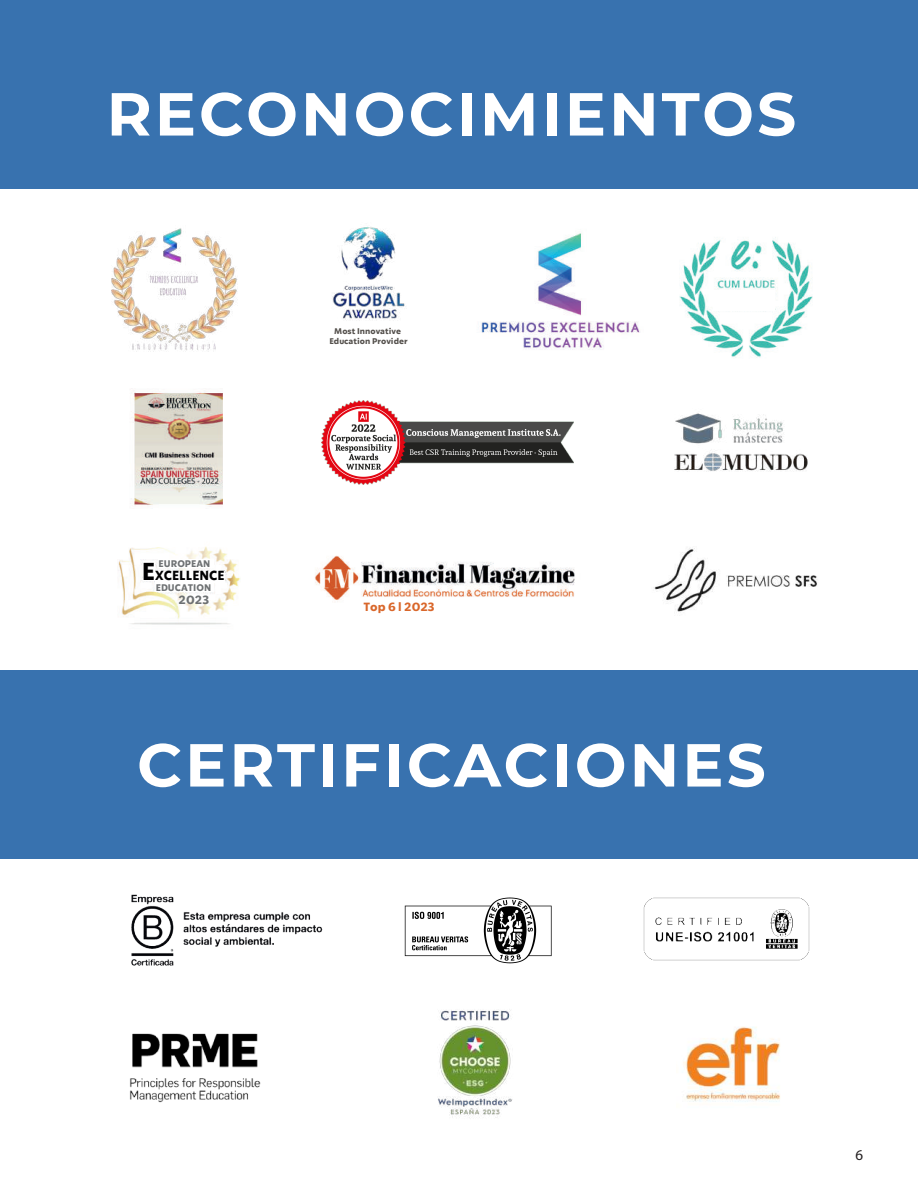
<style>
.page{position:relative;width:918px;height:1188px;background:#fff}
.page>*{position:absolute;margin:0;border:0;box-sizing:border-box;transform-origin:0 0}
.t1{font:700 60.6px "Montserrat";letter-spacing:.05em;color:#fff}
.t2{font:15px "Myriad Pro";color:#231f20}
.t3{font:700 12.9px "So Do Sans";color:#000002}
.t4{font:700 11.7px "So Do Sans";color:#d9672b}
.t5{font:700 11.7px "So Do Sans";color:#6e7173}
.t6{font:700 9.45px "So Do Sans";color:#6e7173}
.t7{font:700 8.1px/9.8px "So Do Sans";color:#54504c;text-align:center}
.s1{font-size:24.15px}
</style>
<div class="page">
<div style="left:0;top:670px;width:918px;height:188px;background:#3872af"></div>
<div style="left:0;top:0;width:918px;height:188px;background:#3872af"></div>
<img style="left:130px;top:392px;width:93px;height:115px">
<img style="left:674px;top:413px;width:134px;height:59px">
<img style="left:112px;top:228px;width:126px;height:124px">
<img style="left:131px;top:894px;width:192px;height:72px">
<img style="left:438px;top:1010px;width:75px;height:108px">
<img style="left:130px;top:1033px;width:131px;height:70px">
<img style="left:404px;top:897px;width:148px;height:67px">
<img style="left:643px;top:897px;width:167px;height:64px">
<img style="left:680px;top:237px;width:132px;height:121px">
<div style="left:713px;top:290px;width:62px;height:21px;background:#fff"></div>
<img style="left:653px;top:548px;width:164px;height:64px">
<img style="left:332px;top:227px;width:73px;height:93px">
<img style="left:322px;top:400px;width:251px;height:85px">
<img style="left:315px;top:555px;width:260px;height:47px">
<img style="left:481px;top:233px;width:159px;height:117px">
<img style="left:683px;top:1026px;width:97px;height:76px">
<img style="left:118px;top:546px;width:122px;height:79px">
<div style="left:158px;top:559px;width:55px;height:9px;background:#fff"></div>
<div style="left:155px;top:584px;width:59px;height:8px;background:#fff"></div>
<div style="left:155px;top:571px;width:70px;height:11px;background:#fff"></div>
<div style="left:143px;top:562px;width:12px;height:19px;background:#fff"></div>
<h1 class="t1" style="left:107px;top:70px;width:691px">RECONOCIMIENTOS</h1>
<p class="t6" style="left:159px;top:558px;width:53px">EUROPEAN</p>
<p class="t6" style="left:156px;top:582px;width:57px">EDUCATION</p>
<h3 class="t3" style="left:142px;top:568px;width:84px"><span class="s1">E</span>XCELLENCE</h3>
<h3 class="t5" style="left:178px;top:593px;width:32px">2023</h3>
<p class="t7" style="left:329px;top:327px;width:80px">Most Innovative<br>Education Provider</p>
<h3 class="t4" style="left:364px;top:600px;width:73px">Top 6 l 2023</h3>
<h1 class="t1" style="left:137px;top:721px;width:630px">CERTIFICACIONES</h1>
<h2 class="t2" style="left:856px;top:1146px;width:9px">6</h2>
</div>
